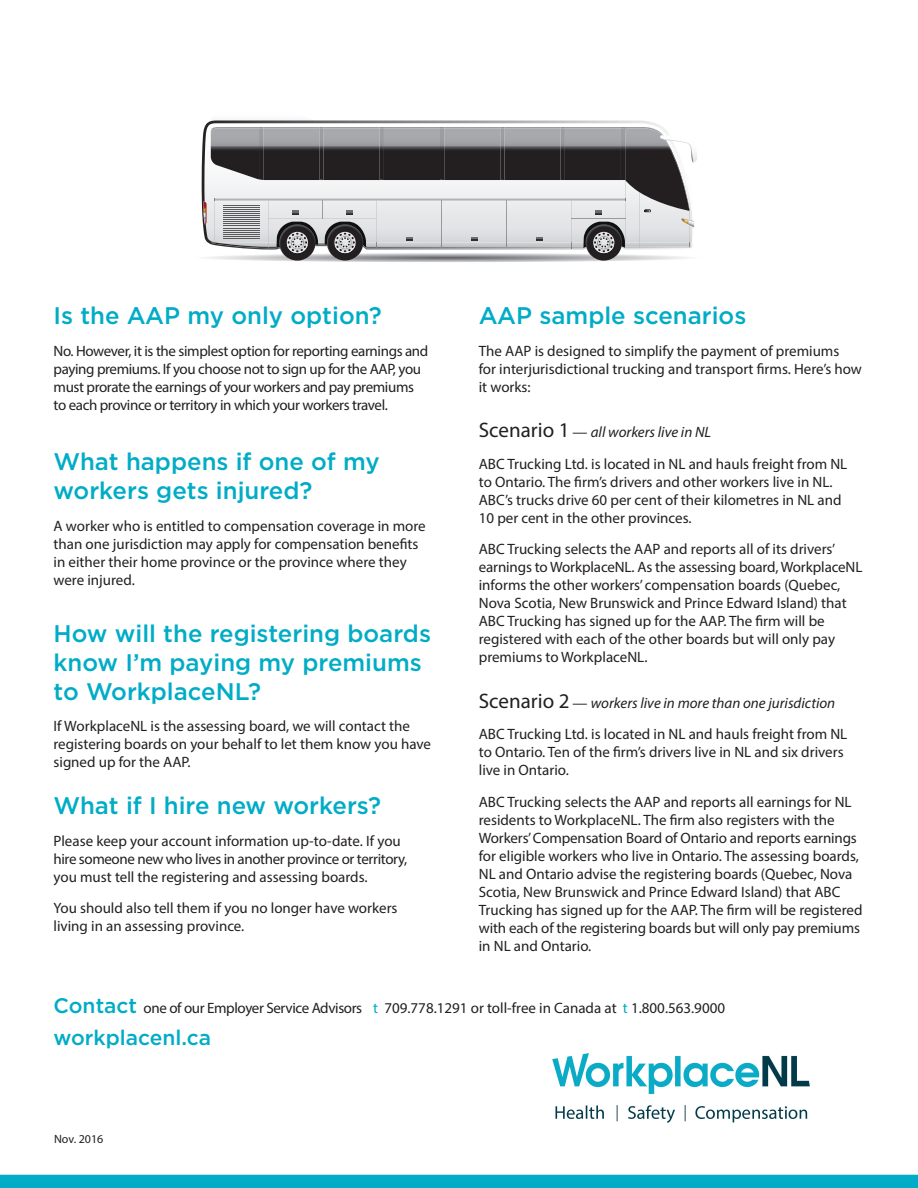
<style>
.page{position:relative;width:918px;height:1188px;background:#fff}
.page>*{position:absolute;margin:0;border:0;box-sizing:border-box;transform-origin:0 0}
.t1{font:500 24px/28.8px "Gotham";color:#00acc6}
.t2{font:500 21px "Gotham";color:#00acc6}
.t3{font:15px/18px "Myriad Pro";color:#231f20}
.t4{font:15px/18px "Myriad Pro";letter-spacing:-.025em;color:#231f20}
.t5{font:italic 15px "Myriad Pro";color:#231f20}
.t6{font:12px "Myriad Pro";color:#231f20}
.s1{font-style:normal;font-size:21px}
.s2{font-style:normal}
.s3{font-family:"Gotham";font-weight:500;font-size:21px;color:#00acc6}
.s4{color:#00acc6}
</style>
<div class="page">
<svg style="left:201px;top:120px;width:496px;height:142px"></svg>
<img style="left:552px;top:1053px;width:258px;height:70px">
<div style="left:0;top:1173px;width:918px;height:15px;background:#00acc6"></div>
<p class="t1" style="left:54px;top:301px;width:330px">Is the AAP my only option?</p>
<p class="t4" style="left:54px;top:342px;width:376px">No. However, it is the simplest option for reporting earnings and paying premiums. If you choose not to sign up for the AAP, you must prorate the earnings of your workers and pay premiums to each province or territory in which your workers travel.</p>
<p class="t1" style="left:54px;top:447px;width:328px">What happens if one of my workers gets injured?</p>
<p class="t3" style="left:54px;top:516px;width:374px">A worker who is entitled to compensation coverage in more than one jurisdiction may apply for compensation benefits in either their home province or the province where they were injured.</p>
<p class="t1" style="left:54px;top:619px;width:379px">How will the registering boards know I’m paying my premiums to WorkplaceNL?</p>
<p class="t3" style="left:54px;top:717px;width:379px">If WorkplaceNL is the assessing board, we will contact the registering boards on your behalf to let them know you have signed up for the AAP.</p>
<p class="t1" style="left:54px;top:791px;width:329px">What if I hire new workers?</p>
<p class="t3" style="left:54px;top:831px;width:355px">Please keep your account information up-to-date. If you hire someone new who lives in another province or territory, you must tell the registering and assessing boards.</p>
<p class="t3" style="left:54px;top:899px;width:346px">You should also tell them if you no longer have workers living in an assessing province.</p>
<p class="t1" style="left:479px;top:301px;width:269px">AAP sample scenarios</p>
<p class="t3" style="left:479px;top:342px;width:385px">The AAP is designed to simplify the payment of premiums<br>for interjurisdictional trucking and transport firms. Here’s how it works:</p>
<p class="t5" style="left:479px;top:423px;width:234px"><span class="s1">Scenario 1</span> <span class="s2">—</span> all workers live in NL</p>
<p class="t3" style="left:479px;top:455px;width:370px">ABC Trucking Ltd. is located in NL and hauls freight from NL to Ontario. The firm’s drivers and other workers live in NL.<br>ABC’s trucks drive 60 per cent of their kilometres in NL and 10 per cent in the other provinces.</p>
<p class="t3" style="left:479px;top:540px;width:385px">ABC Trucking selects the AAP and reports all of its drivers’ earnings to WorkplaceNL. As the assessing board, WorkplaceNL informs the other workers’ compensation boards (Quebec, Nova Scotia, New Brunswick and Prince Edward Island) that ABC Trucking has signed up for the AAP. The firm will be registered with each of the other boards but will only pay premiums to WorkplaceNL.</p>
<p class="t5" style="left:479px;top:694px;width:358px"><span class="s1">Scenario 2</span> <span class="s2">—</span> workers live in more than one jurisdiction</p>
<p class="t3" style="left:479px;top:725px;width:370px">ABC Trucking Ltd. is located in NL and hauls freight from NL to Ontario. Ten of the firm’s drivers live in NL and six drivers live in Ontario.</p>
<p class="t3" style="left:479px;top:793px;width:385px">ABC Trucking selects the AAP and reports all earnings for NL residents to WorkplaceNL. The firm also registers with the Workers’ Compensation Board of Ontario and reports earnings for eligible workers who live in Ontario. The assessing boards, NL and Ontario advise the registering boards (Quebec, Nova Scotia, New Brunswick and Prince Edward Island) that ABC Trucking has signed up for the AAP. The firm will be registered with each of the registering boards but will only pay premiums in NL and Ontario.</p>
<p class="t3" style="left:54px;top:998px;width:673px"><span class="s3">Contact</span> one of our Employer Service Advisors <span class="s4">t</span> 709.778.1291 or toll-free in Canada at <span class="s4">t</span> 1.800.563.9000</p>
<p class="t2" style="left:54px;top:1024px;width:159px">workplacenl.ca</p>
<p class="t6" style="left:54px;top:1131px;width:51px">Nov. 2016</p>
</div>
